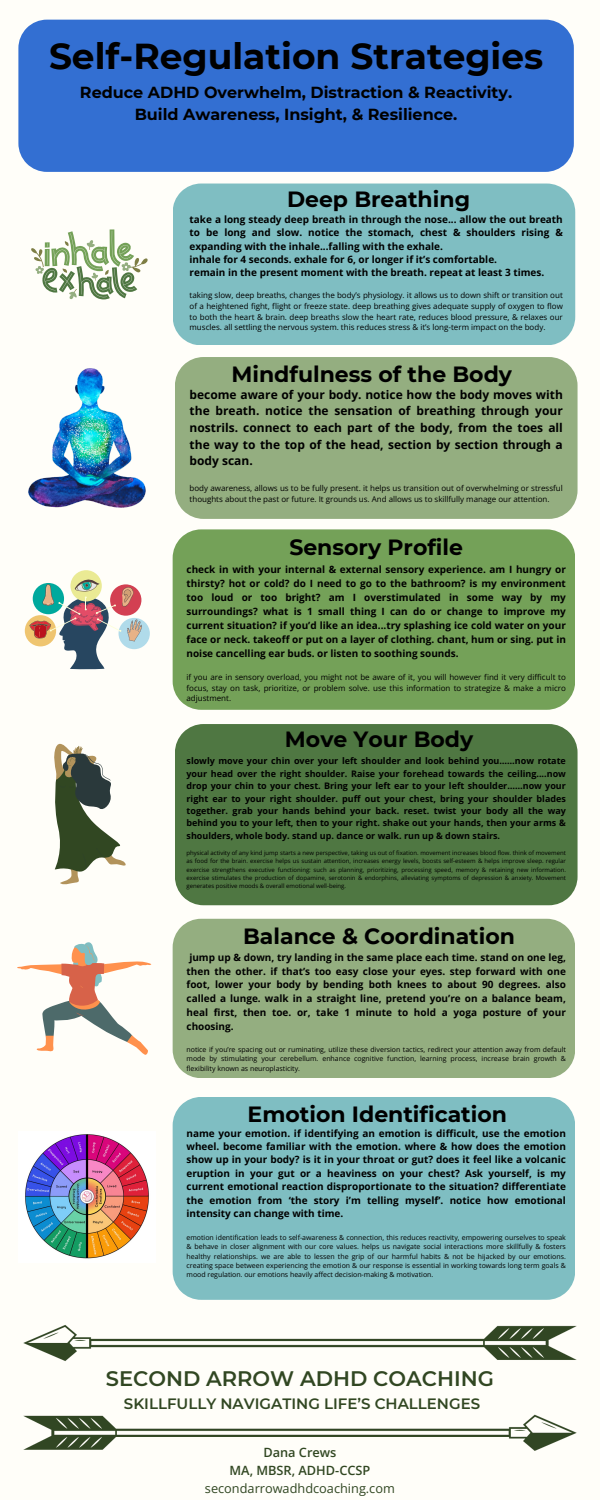
<style>
.page{position:relative;width:600px;height:1500px;background:#fffef9}
.page>*{position:absolute;margin:0;border:0;box-sizing:border-box;transform-origin:0 0}
.t1{font:700 36px "Montserrat";color:#000}
.t2{font:700 22px "Montserrat";color:#000}
.t3{font:600 21px "Montserrat";color:#314722}
.t4{font:700 16px/21.8px "Montserrat";color:#000;text-align:center}
.t5{font:600 15px "Montserrat";color:#314722}
.t6{font:12.8px "Open Sans";color:#314722}
.t7{font:600 12.8px/17.7px "Open Sans";color:#314722;text-align:center}
.t8{font:700 12px/16.7px "Open Sans";color:#000;text-align:justify}
.t9{font:700 10px/14px "Open Sans";color:#000;text-align:justify}
.t10{font:700 9px/12.4px "Open Sans";color:#000;text-align:justify}
.t11{font:8px/10.7px "Open Sans";color:#000;text-align:justify}
.t12{font:7px/9.3px "Open Sans";color:#000;text-align:justify}
.t13{font:6px/8.4px "Open Sans";color:#000;text-align:justify}
</style>
<div class="page">
<div style="left:173px;top:184px;width:402px;height:161px;background:#7fbec2"></div>
<div style="left:18px;top:20px;width:556px;height:152px;background:#336fd2"></div>
<div style="left:175px;top:357px;width:403px;height:162px;background:#94ae80"></div>
<div style="left:173px;top:529px;width:402px;height:181px;background:#74a158"></div>
<div style="left:175px;top:724px;width:403px;height:181px;background:#4f7742"></div>
<div style="left:173px;top:919px;width:402px;height:159px;background:#94ae80"></div>
<div style="left:173px;top:1097px;width:402px;height:203px;background:#7fbec2"></div>
<svg style="left:31px;top:229px;width:117px;height:70px"></svg>
<img style="left:23px;top:1325px;width:554px;height:126px">
<div style="left:25px;top:615px;width:31px;height:31px;background:#efc570;border-radius:50%"></div>
<div style="left:70px;top:570px;width:32px;height:31px;background:#eaea94;border-radius:50%"></div>
<div style="left:119px;top:618px;width:31px;height:31px;background:#b0dbea;border-radius:50%"></div>
<svg style="left:29px;top:578px;width:113px;height:91px"></svg>
<img style="left:25px;top:1134px;width:124px;height:125px">
<svg style="left:54px;top:744px;width:72px;height:141px"></svg>
<svg style="left:17px;top:942px;width:135px;height:113px"></svg>
<img style="left:29px;top:368px;width:117px;height:140px">
<h1 class="t1" style="left:49px;top:34px;width:496px">Self-Regulation Strategies</h1>
<h1 class="t4" style="left:80px;top:82px;width:434px">Reduce ADHD Overwhelm, Distraction &amp; Reactivity.<br>Build Awareness, Insight, &amp; Resilience.</h1>
<p class="t2" style="left:287px;top:186px;width:185px">Deep Breathing</p>
<p class="t9" style="left:190px;top:212px;width:375px;line-height:13.3px;text-align:left">take a long steady deep breath in through the nose... allow the out breath to be long and slow. notice the stomach, chest &amp; shoulders rising &amp; expanding with the inhale...falling with the exhale.<br>inhale for 4 seconds. exhale for 6, or longer if it’s comfortable.<br>remain in the present moment with the breath. repeat at least 3 times.</p>
<h1 class="t11" style="left:190px;top:290px;width:375px">taking slow, deep breaths, changes the body’s physiology. it allows us to down shift or transition out of a heightened fight, flight or freeze state. deep breathing gives adequate supply of oxygen to flow to both the heart &amp; brain. deep breaths slow the heart rate, reduces blood pressure, &amp; relaxes our muscles. all settling the nervous system. this reduces stress &amp; it’s long-term impact on the body.</h1>
<h5 class="t2" style="left:231px;top:361px;width:282px">Mindfulness of the Body</h5>
<h5 class="t8" style="left:190px;top:386px;width:375px">become aware of your body. notice how the body moves with the breath. notice the sensation of breathing through your nostrils. connect to each part of the body, from the toes all the way to the top of the head, section by section through a body scan.</h5>
<p class="t11" style="left:190px;top:483px;width:375px">body awareness, allows us to be fully present. it helps us transition out of overwhelming or stressful thoughts about the past or future. It grounds us. And allows us to skillfully manage our attention.</p>
<h1 class="t2" style="left:289px;top:533px;width:175px">Sensory Profile</h1>
<h1 class="t9" style="left:187px;top:563px;width:381px">check in with your internal &amp; external sensory experience. am I hungry or thirsty? hot or cold? do I need to go to the bathroom? is my environment too loud or too bright? am I overstimulated in some way by my surroundings? what is 1 small thing I can do or change to improve my current situation? if you’d like an idea...try splashing ice cold water on your face or neck. takeoff or put on a layer of clothing. chant, hum or sing. put in noise cancelling ear buds. or listen to soothing sounds.</h1>
<h6 class="t11" style="left:187px;top:672px;width:381px">if you are in sensory overload, you might not be aware of it, you will however find it very difficult to focus, stay on task, prioritize, or problem solve. use this information to strategize &amp; make a micro adjustment.</h6>
<p class="t2" style="left:285px;top:725px;width:190px">Move Your Body</p>
<p class="t10" style="left:187px;top:755px;width:381px">slowly move your chin over your left shoulder and look behind you……now rotate your head over the right shoulder. Raise your forehead towards the ceiling....now drop your chin to your chest. Bring your left ear to your left shoulder……now your right ear to your right shoulder. puff out your chest, bring your shoulder blades together. grab your hands behind your back. reset. twist your body all the way behind you to your left, then to your right. shake out your hands, then your arms &amp; shoulders, whole body. stand up. dance or walk. run up &amp; down stairs.</p>
<p class="t13" style="left:187px;top:848px;width:381px">physical activity of any kind jump starts a new perspective, taking us out of fixation. movement increases blood flow. think of movement as food for the brain. exercise helps us sustain attention, increases energy levels, boosts self-esteem &amp; helps improve sleep. regular exercise strengthens executive functioning: such as planning, prioritizing, processing speed, memory &amp; retaining new information. exercise stimulates the production of dopamine, serotonin &amp; endorphins, alleviating symptoms of depression &amp; anxiety. Movement generates positive moods &amp; overall emotional well-being.</p>
<p class="t2" style="left:243px;top:923px;width:273px">Balance &amp; Coordination</p>
<h1 class="t9" style="left:187px;top:950px;width:381px">jump up &amp; down, try landing in the same place each time. stand on one leg, then the other. if that’s too easy close your eyes. step forward with one foot, lower your body by bending both knees to about 90 degrees. also called a lunge. walk in a straight line, pretend you’re on a balance beam, heal first, then toe. or, take 1 minute to hold a yoga posture of your choosing.</h1>
<h5 class="t12" style="left:187px;top:1045px;width:381px">notice if you’re spacing out or ruminating, utilize these diversion tactics, redirect your attention away from default mode by stimulating your cerebellum. enhance cognitive function, learning process, increase brain growth &amp; flexibility known as neuroplasticity.</h5>
<h4 class="t2" style="left:248px;top:1100px;width:261px">Emotion Identification</h4>
<p class="t9" style="left:187px;top:1126px;width:381px;line-height:13.4px">name your emotion. if identifying an emotion is difficult, use the emotion wheel. become familiar with the emotion. where &amp; how does the emotion show up in your body? is it in your throat or gut? does it feel like a volcanic eruption in your gut or a heaviness on your chest? Ask yourself, is my current emotional reaction disproportionate to the situation? differentiate the emotion from ‘the story i’m telling myself’. notice how emotional intensity can change with time.</p>
<p class="t12" style="left:187px;top:1233px;width:381px">emotion identification leads to self-awareness &amp; connection, this reduces reactivity, empowering ourselves to speak &amp; behave in closer alignment with our core values. helps us navigate social interactions more skillfully &amp; fosters healthy relationships. we are able to lessen the grip of our harmful habits &amp; not be hijacked by our emotions. creating space between experiencing the emotion &amp; our response is essential in working towards long term goals &amp; mood regulation. our emotions heavily affect decision-making &amp; motivation.</p>
<h3 class="t3" style="left:106px;top:1366px;width:390px">SECOND ARROW ADHD COACHING</h3>
<h3 class="t5" style="left:124px;top:1395px;width:358px">SKILLFULLY NAVIGATING LIFE’S CHALLENGES</h3>
<p class="t7" style="left:229px;top:1444px;width:142px">Dana Crews<br>MA, MBSR, ADHD-CCSP</p>
<p class="t6" style="left:205px;top:1479px;width:191px">secondarrowadhdcoaching.com</p>
</div>
